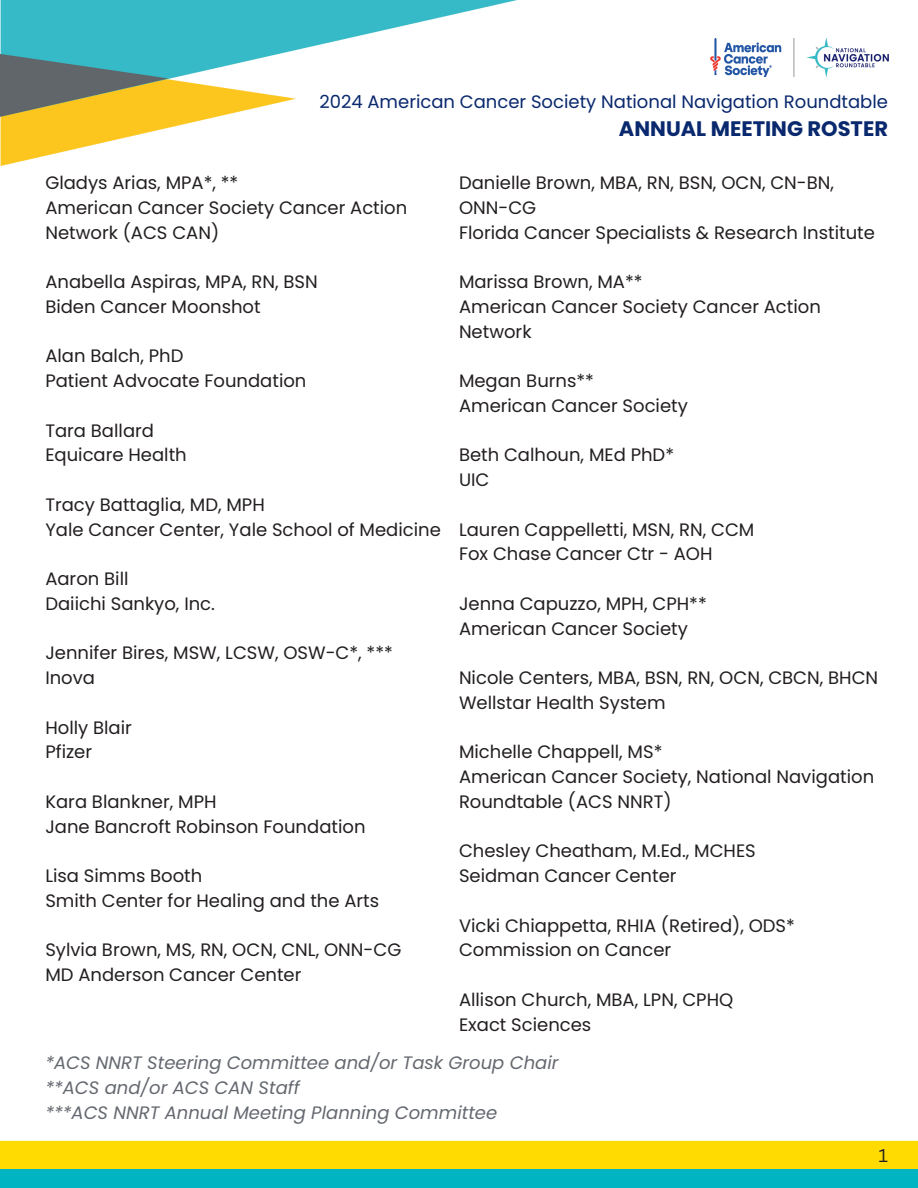
<style>
.page{position:relative;width:918px;height:1188px;background:#fff}
.page>*{position:absolute;margin:0;border:0;box-sizing:border-box;transform-origin:0 0}
.t1{font:700 21px "Poppins";color:#09286d}
.t2{font:18px/24.8px "Poppins";color:#231f20}
.t3{font:italic 18px/24.8px "Poppins";color:#64686f}
.t4{font:18px "Poppins";color:#09286d}
.t5{font:18px "Canva Sans";color:#231f20}
</style>
<div class="page">
<div style="left:0;top:1141px;width:918px;height:47px;background:#00b5c1"></div>
<div style="left:0;top:1141px;width:918px;height:28px;background:#ffdb01"></div>
<img style="left:0;top:0;width:517px;height:165px">
<img style="left:710px;top:39px;width:178px;height:37px">
<h1 class="t4" style="left:319px;top:89px;width:570px">2024 American Cancer Society National Navigation Roundtable</h1>
<h1 class="t1" style="left:619px;top:114px;width:271px">ANNUAL MEETING ROSTER</h1>
<h1 class="t2" style="left:45px;top:170px;width:363px">Gladys Arias, MPA*, **<br>American Cancer Society Cancer Action<br>Network (ACS CAN)</h1>
<h1 class="t2" style="left:45px;top:269px;width:274px">Anabella Aspiras, MPA, RN, BSN<br>Biden Cancer Moonshot</h1>
<h1 class="t2" style="left:45px;top:344px;width:263px">Alan Balch, PhD<br>Patient Advocate Foundation</h1>
<h1 class="t2" style="left:45px;top:418px;width:143px">Tara Ballard<br>Equicare Health</h1>
<h1 class="t2" style="left:45px;top:492px;width:397px">Tracy Battaglia, MD, MPH<br>Yale Cancer Center, Yale School of Medicine</h1>
<h1 class="t2" style="left:45px;top:566px;width:171px">Aaron Bill<br>Daiichi Sankyo, Inc.</h1>
<h1 class="t2" style="left:45px;top:641px;width:349px">Jennifer Bires, MSW, LCSW, OSW-C*, ***<br>Inova</h1>
<h1 class="t2" style="left:45px;top:715px;width:88px">Holly Blair<br>Pfizer</h1>
<h1 class="t2" style="left:45px;top:789px;width:322px">Kara Blankner, MPH<br>Jane Bancroft Robinson Foundation</h1>
<h1 class="t2" style="left:45px;top:863px;width:335px">Lisa Simms Booth<br>Smith Center for Healing and the Arts</h1>
<h1 class="t2" style="left:45px;top:938px;width:357px">Sylvia Brown, MS, RN, OCN, CNL, ONN-CG<br>MD Anderson Cancer Center</h1>
<h1 class="t2" style="left:459px;top:170px;width:417px">Danielle Brown, MBA, RN, BSN, OCN, CN-BN,<br>ONN-CG<br>Florida Cancer Specialists &amp; Research Institute</h1>
<h1 class="t2" style="left:459px;top:269px;width:363px">Marissa Brown, MA**<br>American Cancer Society Cancer Action<br>Network</h1>
<h1 class="t2" style="left:459px;top:368px;width:230px">Megan Burns**<br>American Cancer Society</h1>
<h1 class="t2" style="left:459px;top:443px;width:217px">Beth Calhoun, MEd PhD*<br>UIC</h1>
<h1 class="t2" style="left:459px;top:517px;width:297px">Lauren Cappelletti, MSN, RN, CCM<br>Fox Chase Cancer Ctr - AOH</h1>
<h1 class="t2" style="left:459px;top:591px;width:249px">Jenna Capuzzo, MPH, CPH**<br>American Cancer Society</h1>
<h1 class="t2" style="left:459px;top:665px;width:421px">Nicole Centers, MBA, BSN, RN, OCN, CBCN, BHCN<br>Wellstar Health System</h1>
<h1 class="t2" style="left:459px;top:740px;width:417px">Michelle Chappell, MS*<br>American Cancer Society, National Navigation<br>Roundtable (ACS NNRT)</h1>
<h1 class="t2" style="left:459px;top:839px;width:298px">Chesley Cheatham, M.Ed., MCHES<br>Seidman Cancer Center</h1>
<h1 class="t2" style="left:459px;top:913px;width:337px">Vicki Chiappetta, RHIA (Retired), ODS*<br>Commission on Cancer</h1>
<h1 class="t2" style="left:459px;top:987px;width:276px">Allison Church, MBA, LPN, CPHQ<br>Exact Sciences</h1>
<h1 class="t3" style="left:45px;top:1050px;width:515px">*ACS NNRT Steering Committee and/or Task Group Chair **ACS and/or ACS CAN Staff<br>***ACS NNRT Annual Meeting Planning Committee</h1>
<p class="t5" style="left:879px;top:1142px;width:11px">1</p>
</div>
